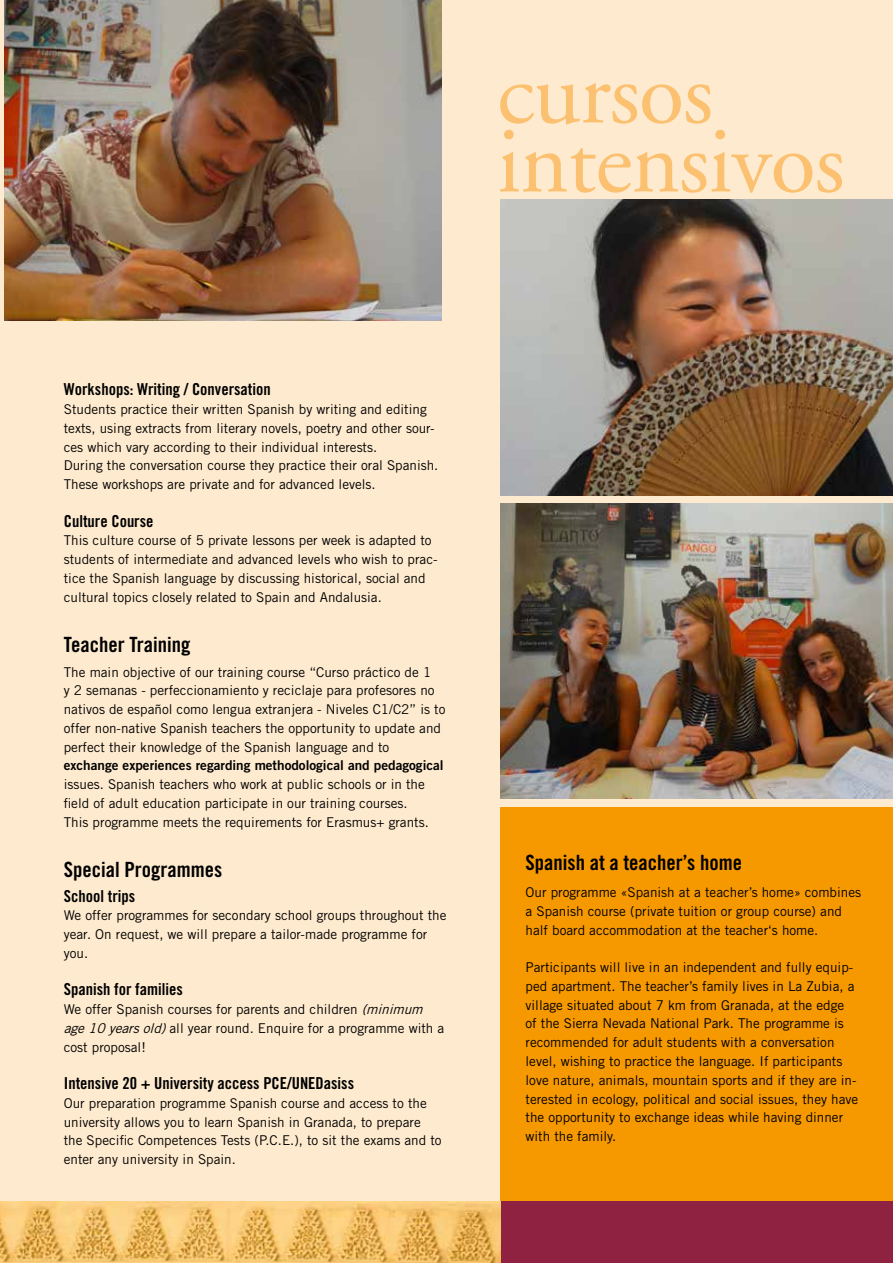
<style>
.page{position:relative;width:893px;height:1263px;background:#feeace}
.page>*{position:absolute;margin:0;border:0;box-sizing:border-box;transform-origin:0 0}
.t1{font:93px/69px "Adobe Garamond";letter-spacing:-.01em;color:#fbc171}
.t2{font:21px "Trade Gothic LT Std Bd Cn 20";color:#000}
.t3{font:16.5px "Trade Gothic LT Std Bd Cn 20";color:#000}
.t4{font:13.5px/18.8px "Trade Gothic LT Std";color:#000}
.t5{font:13.5px "Trade Gothic LT Std Bd 2";color:#000}
.s1{font-style:italic}
</style>
<div class="page">
<div style="left:500px;top:807px;width:393px;height:406px;background:#f69800"></div>
<div style="left:500px;top:1202px;width:393px;height:61px;background:#8f2240"></div>
<img style="left:500px;top:199px;width:393px;height:296px">
<img style="left:4px;top:0;width:438px;height:320px">
<img style="left:500px;top:504px;width:393px;height:294px">
<img style="left:0;top:1202px;width:500px;height:61px">
<h1 class="t1" style="left:497px;top:61px;width:349px">cursos intensivos</h1>
<p class="t3" style="left:64px;top:379px;width:209px">Workshops: Writing / Conversation</p>
<p class="t4" style="left:64px;top:400px;width:376px">Students practice their written Spanish by writing and editing texts, using extracts from literary novels, poetry and other sour&shy;ces which vary according to their individual interests.<br>During the conversation course they practice their oral Spanish.<br>These workshops are private and for advanced levels.</p>
<p class="t3" style="left:64px;top:511px;width:91px">Culture Course</p>
<p class="t4" style="left:64px;top:531px;width:375px">This culture course of 5 private lessons per week is adapted to students of intermediate and advanced levels who wish to prac&shy;tice the Spanish language by discussing historical, social and cultural topics closely related to Spain and Andalusia.</p>
<h2 class="t2" style="left:64px;top:632px;width:128px">Teacher Training</h2>
<p class="t4" style="left:64px;top:662px;width:383px">The main objective of our training course “Curso práctico de 1<br>y 2 semanas - perfeccionamiento y reciclaje para profesores no nativos de español como lengua extranjera - Niveles C1/C2” is to offer non-native Spanish teachers the opportunity to update and perfect their knowledge of the Spanish language and to</p>
<p class="t5" style="left:64px;top:757px;width:381px">exchange experiences regarding methodological and pedagogical</p>
<p class="t4" style="left:64px;top:775px;width:366px">issues. Spanish teachers who work at public schools or in the field of adult education participate in our training courses.<br>This programme meets the requirements for Erasmus+ grants.</p>
<h2 class="t2" style="left:64px;top:857px;width:160px">Special Programmes</h2>
<p class="t3" style="left:64px;top:886px;width:73px">School trips</p>
<p class="t4" style="left:64px;top:906px;width:384px">We offer programmes for secondary school groups throughout the year. On request, we will prepare a tailor-made programme for you.</p>
<p class="t3" style="left:64px;top:979px;width:121px">Spanish for families</p>
<p class="t4" style="left:64px;top:1000px;width:382px">We offer Spanish courses for parents and children <span class="s1">(minimum age10 yearsold)</span>all year round. Enquire for a programme with a cost proposal!</p>
<p class="t3" style="left:64px;top:1073px;width:292px">Intensive 20 + University access PCE/UNEDasiss</p>
<p class="t4" style="left:64px;top:1093px;width:379px">Our preparation programme Spanish course and access to the university allows you to learn Spanish in Granada, to prepare the Specific Competences Tests (P.C.E.), to sit the exams and to enter any university in Spain.</p>
<h2 class="t2" style="left:526px;top:850px;width:218px">Spanish at a teacher’s home</h2>
<p class="t4" style="left:526px;top:883px;width:337px">Our programme «Spanish at a teacher’s home» combines a Spanish course (private tuition or group course) and half board accommodation at the teacher‘s home.</p>
<p class="t4" style="left:526px;top:958px;width:334px">Participants will live in an independent and fully equip&shy;ped apartment. The teacher’s family lives in La Zubia, a village situated about 7 km from Granada, at the edge of the Sierra Nevada National Park. The programme is recommended for adult students with a conversation level, wishing to practice the language. If participants love nature, animals, mountain sports and if they are in&shy;terested in ecology, political and social issues, they have the opportunity to exchange ideas while having dinner with the family.</p>
</div>
